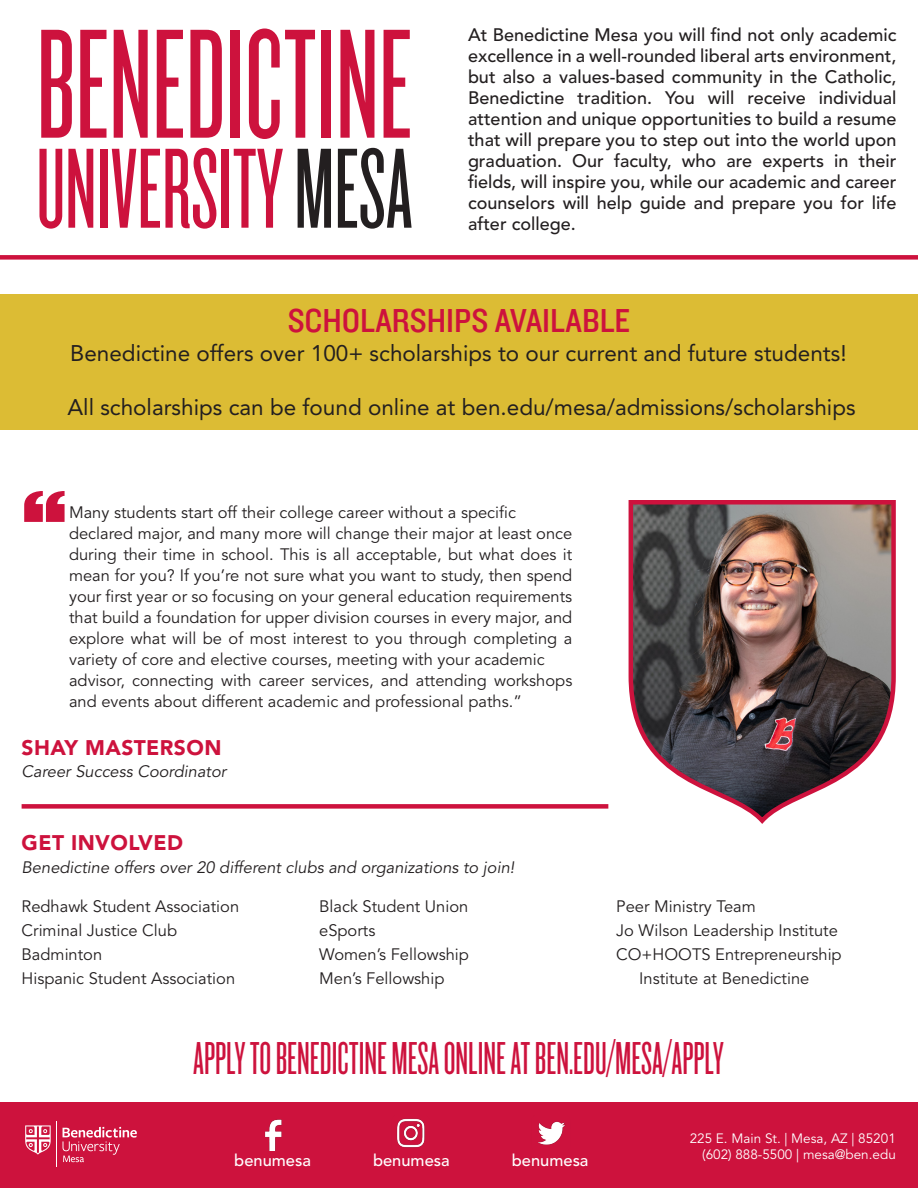
<style>
.page{position:relative;width:918px;height:1188px;background:#fff}
.page>*{position:absolute;margin:0;border:0;box-sizing:border-box;transform-origin:0 0}
.t1{font:162px "Knockout 26 Junior Flywght";color:#cd123d}
.t2{font:118.5px "Knockout 26 Junior Flywght";color:#cd123d}
.t3{font:87px "Knockout 94 Ultmt Sumo";color:#cd123d}
.t4{font:48px "Knockout 26 Junior Flywght";color:#cd123d}
.t5{font:34.5px "Knockout 30 Junior Welterwt";color:#cd123d}
.t6{font:22.5px "Avenir LT Std";color:#231f20}
.t7{font:900 21px "Avenir LT Std";letter-spacing:.02em;color:#cd123d}
.t8{font:500 18px/21px "Avenir LT Std";color:#231f20;text-align:justify}
.t9{font:16.5px/21px "Avenir LT Std";color:#231f20;text-align:justify}
.t10{font:italic 16.5px "Avenir LT Std";color:#231f20}
.t11{font:500 16.5px "Avenir LT Std";color:#fff}
.t12{font:13.5px "Avenir LT Std";color:#fff}
.s1{color:#231f20}
</style>
<div class="page">
<div style="left:0;top:255px;width:918px;height:5px;background:#cd123d"></div>
<img style="left:628px;top:500px;width:268px;height:324px">
<div style="left:22px;top:804px;width:586px;height:5px;background:#cd123d"></div>
<div style="left:0;top:294px;width:918px;height:136px;background:#dcbc34"></div>
<div style="left:0;top:1102px;width:918px;height:86px;background:#cd123d"></div>
<svg style="left:63px;top:1127px;width:74px;height:35px"></svg>
<hr style="left:56px;top:1121px;width:1px;height:45px;background:#fff">
<svg style="left:25px;top:1125px;width:26px;height:30px"></svg>
<img style="left:264px;top:1119px;width:18px;height:32px">
<img style="left:396px;top:1118px;width:29px;height:30px">
<img style="left:538px;top:1121px;width:27px;height:24px">
<p class="t1" style="left:37px;top:-6px;width:378px">BENEDICTINE</p>
<p class="t2" style="left:37px;top:123px;width:378px">UNIVERSITY <span class="s1">MESA</span></p>
<p class="t8" style="left:468px;top:25px;width:430px">At Benedictine Mesa you will find not only academic excellence in a well-rounded liberal arts environment, but also a values-based community in the Catholic, Benedictine tradition. You will receive individual attention and unique opportunities to build a resume that will prepare you to step out into the world upon graduation. Our faculty, who are experts in their fields, will inspire you, while our academic and career counselors will help guide and prepare you for life after college.</p>
<p class="t5" style="left:288px;top:297px;width:344px">SCHOLARSHIPS AVAILABLE</p>
<p class="t6" style="left:70px;top:340px;width:778px">Benedictine offers over 100+ scholarships to our current and future students!</p>
<p class="t6" style="left:67px;top:394px;width:790px">All scholarships can be found online at ben.edu/mesa/admissions/scholarships</p>
<p class="t3" style="left:22px;top:457px;width:47px">“</p>
<p class="t9" style="left:69px;top:502px;width:448px">Many students start off their college career without a specific</p>
<p class="t9" style="left:69px;top:523px;width:505px">declared major, and many more will change their major at least once during their time in school. This is all acceptable, but what does it mean for you? If you’re not sure what you want to study, then spend your first year or so focusing on your general education requirements that build a foundation for upper division courses in every major, and explore what will be of most interest to you through completing a variety of core and elective courses, meeting with your academic</p>
<p class="t9" style="left:69px;top:670px;width:505px">advisor, connecting with career services, and attending workshops and events about different academic and professional paths.”</p>
<p class="t7" style="left:22px;top:734px;width:201px">SHAY MASTERSON</p>
<p class="t10" style="left:22px;top:762px;width:206px">Career Success Coordinator</p>
<p class="t7" style="left:22px;top:830px;width:163px">GET INVOLVED</p>
<p class="t10" style="left:22px;top:858px;width:494px">Benedictine offers over 20 different clubs and organizations to join!</p>
<p class="t9" style="left:22px;top:896px;width:219px">Redhawk Student Association</p>
<p class="t9" style="left:22px;top:920px;width:157px">Criminal Justice Club</p>
<p class="t9" style="left:22px;top:944px;width:82px">Badminton</p>
<p class="t9" style="left:22px;top:968px;width:215px">Hispanic Student Association</p>
<p class="t9" style="left:319px;top:896px;width:151px">Black Student Union</p>
<p class="t9" style="left:319px;top:920px;width:58px">eSports</p>
<p class="t9" style="left:319px;top:944px;width:151px">Women’s Fellowship</p>
<p class="t9" style="left:319px;top:968px;width:127px">Men’s Fellowship</p>
<p class="t9" style="left:616px;top:896px;width:141px">Peer Ministry Team</p>
<p class="t9" style="left:616px;top:920px;width:223px">Jo Wilson Leadership Institute</p>
<p class="t9" style="left:616px;top:944px;width:227px">CO+HOOTS Entrepreneurship</p>
<p class="t9" style="left:639px;top:968px;width:172px">Institute at Benedictine</p>
<p class="t4" style="left:193px;top:1031px;width:532px">APPLY TO BENEDICTINE MESA ONLINE AT BEN.EDU/MESA/APPLY</p>
<p class="t11" style="left:234px;top:1151px;width:78px">benumesa</p>
<p class="t11" style="left:373px;top:1151px;width:78px">benumesa</p>
<p class="t11" style="left:512px;top:1151px;width:78px">benumesa</p>
<p class="t12" style="left:690px;top:1131px;width:208px">225 E. Main St. | Mesa, AZ | 85201</p>
<p class="t12" style="left:702px;top:1147px;width:195px">(602) 888-5500 | mesa@ben.edu</p>
</div>
